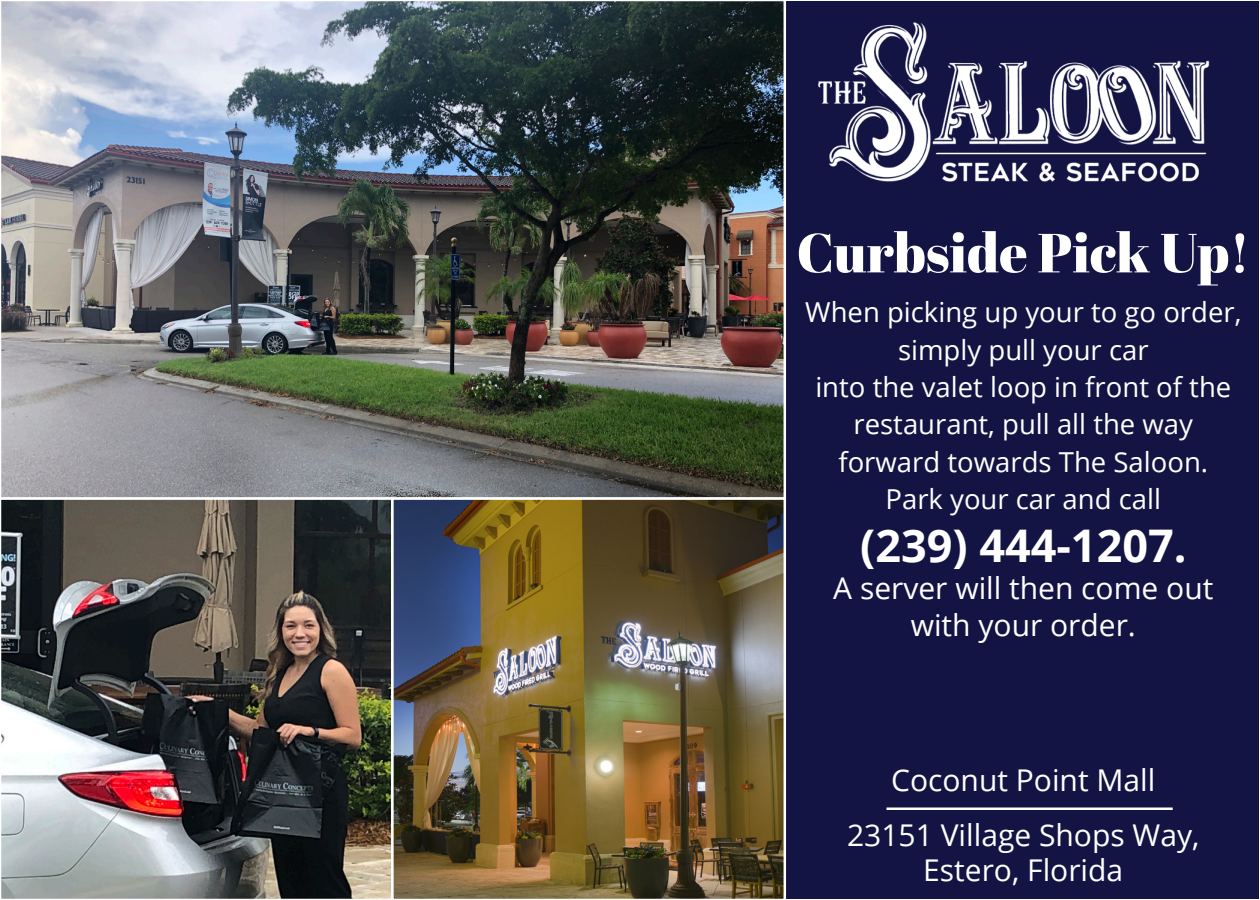
<style>
.page{position:relative;width:1260px;height:900px;background:#fff}
.page>*{position:absolute;margin:0;border:0;box-sizing:border-box;transform-origin:0 0}
.t1{font:55px "Abril Fatface";color:#fff}
.t2{font:700 45px "Open Sans";color:#fff}
.t3{font:30px/37.2px "Open Sans";color:#fff;text-align:center}
.t4{font:27.5px/37.2px "Open Sans";color:#fff;text-align:center}
</style>
<div class="page">
<div style="left:784px;top:1px;width:475px;height:898px;background:#141444"></div>
<img style="left:3px;top:3px;width:780px;height:894px">
<div style="left:0;top:497px;width:394px;height:403px;border:2px solid #fff"></div>
<div style="left:391px;top:497px;width:395px;height:403px;border:2px solid #fff"></div>
<img style="left:818px;top:22px;width:392px;height:160px">
<hr style="left:887px;top:808px;width:286px;height:2px;background:#fff">
<p class="t1" style="left:797px;top:214px;width:455px">Curbside Pick Up!</p>
<p class="t4" style="left:805px;top:293px;width:438px">When picking up your to go order,</p>
<p class="t4" style="left:815px;top:330px;width:417px">simply pull your car<br>into the valet loop in front of the restaurant, pull all the way forward towards The Saloon.</p>
<p class="t4" style="left:886px;top:480px;width:277px">Park your car and call</p>
<p class="t2" style="left:860px;top:513px;width:328px">(239) 444-1207.</p>
<p class="t3" style="left:833px;top:569px;width:382px">A server will then come out with your order.</p>
<p class="t3" style="left:847px;top:752px;width:354px;line-height:55px">Coconut Point Mall<br>23151 Village Shops Way,</p>
<p class="t3" style="left:923px;top:851px;width:202px">Estero, Florida</p>
</div>
